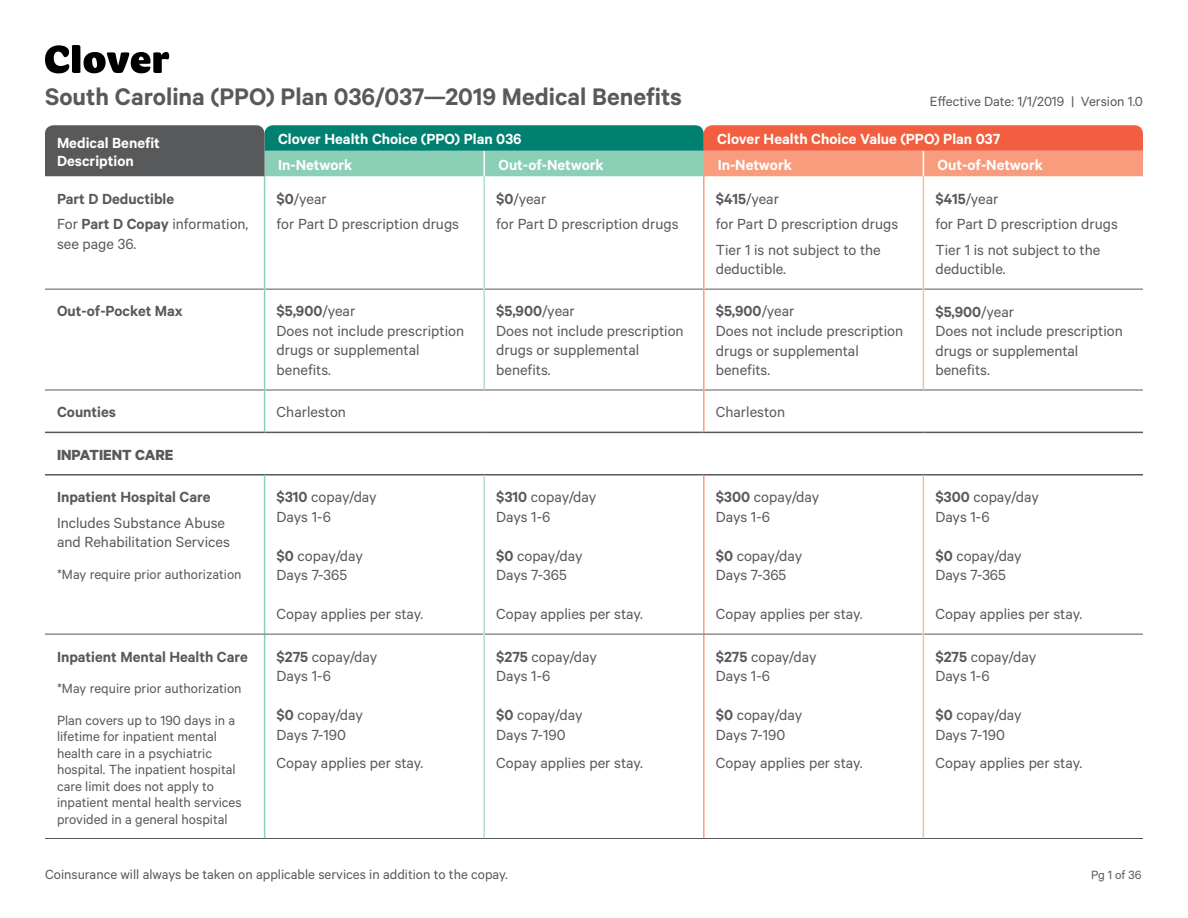
<style>
.page{position:relative;width:1188px;height:918px;background:#fff}
.page>*{position:absolute;margin:0;border:0;box-sizing:border-box;transform-origin:0 0}
.t1{font:600 27px "Calibre";color:#58595b}
.t2{font:16.5px/19.5px "Calibre";color:#58595b}
.t3{font:600 16.5px/18px "Calibre";color:#fff}
.t4{font:600 16.5px/25.5px "Calibre";color:#58595b}
.t5{font:700 16.5px "Calibre";color:#58595b}
.t6{font:15px/16.5px "Calibre";color:#58595b}
.t7{font:13.5px "Calibre";color:#58595b}
.s1{font-weight:400}
.s2{font-weight:600}
</style>
<div class="page">
<hr style="left:45px;top:289px;width:219px;height:1px;background:#58595b">
<hr style="left:265px;top:289px;width:218px;height:1px;background:#58595b">
<hr style="left:485px;top:289px;width:218px;height:1px;background:#58595b">
<hr style="left:705px;top:289px;width:218px;height:1px;background:#58595b">
<hr style="left:924px;top:289px;width:219px;height:1px;background:#58595b">
<hr style="left:45px;top:390px;width:219px;height:1px;background:#58595b">
<hr style="left:265px;top:390px;width:219px;height:1px;background:#58595b">
<hr style="left:484px;top:390px;width:219px;height:1px;background:#58595b">
<hr style="left:705px;top:390px;width:218px;height:1px;background:#58595b">
<hr style="left:923px;top:390px;width:220px;height:1px;background:#58595b">
<hr style="left:45px;top:432px;width:220px;height:1px;background:#58595b">
<hr style="left:265px;top:432px;width:219px;height:1px;background:#58595b">
<hr style="left:484px;top:432px;width:220px;height:1px;background:#58595b">
<hr style="left:704px;top:432px;width:219px;height:1px;background:#58595b">
<hr style="left:923px;top:432px;width:220px;height:1px;background:#58595b">
<hr style="left:45px;top:474px;width:220px;height:2px;background:#58595b">
<hr style="left:265px;top:474px;width:219px;height:2px;background:#58595b">
<hr style="left:484px;top:474px;width:220px;height:2px;background:#58595b">
<hr style="left:704px;top:474px;width:219px;height:2px;background:#58595b">
<hr style="left:923px;top:474px;width:220px;height:2px;background:#58595b">
<hr style="left:703px;top:176px;width:2px;height:113px;background:#f79d7e">
<hr style="left:703px;top:289px;width:2px;height:101px;background:#f79d7e">
<hr style="left:703px;top:390px;width:2px;height:42px;background:#f79d7e">
<hr style="left:703px;top:476px;width:2px;height:158px;background:#f79d7e">
<hr style="left:703px;top:634px;width:2px;height:204px;background:#f79d7e">
<hr style="left:264px;top:176px;width:1px;height:113px;background:#8ccfb7">
<hr style="left:264px;top:289px;width:1px;height:101px;background:#8ccfb7">
<hr style="left:264px;top:390px;width:1px;height:42px;background:#8ccfb7">
<hr style="left:264px;top:476px;width:1px;height:158px;background:#8ccfb7">
<hr style="left:264px;top:634px;width:1px;height:204px;background:#8ccfb7">
<hr style="left:45px;top:838px;width:220px;height:1px;background:#58595b">
<hr style="left:265px;top:838px;width:219px;height:1px;background:#58595b">
<hr style="left:484px;top:838px;width:220px;height:1px;background:#58595b">
<hr style="left:704px;top:838px;width:219px;height:1px;background:#58595b">
<hr style="left:923px;top:838px;width:220px;height:1px;background:#58595b">
<hr style="left:45px;top:634px;width:220px;height:1px;background:#58595b">
<hr style="left:265px;top:634px;width:218px;height:1px;background:#58595b">
<hr style="left:485px;top:634px;width:219px;height:1px;background:#58595b">
<hr style="left:704px;top:634px;width:219px;height:1px;background:#58595b">
<hr style="left:924px;top:634px;width:219px;height:1px;background:#58595b">
<hr style="left:923px;top:176px;width:1px;height:113px;background:#fabba3">
<hr style="left:923px;top:289px;width:1px;height:101px;background:#fabba3">
<hr style="left:923px;top:476px;width:1px;height:158px;background:#fabba3">
<hr style="left:923px;top:634px;width:1px;height:204px;background:#fabba3">
<hr style="left:483px;top:176px;width:2px;height:113px;background:#b4dece">
<hr style="left:483px;top:289px;width:2px;height:101px;background:#b4dece">
<hr style="left:483px;top:476px;width:2px;height:158px;background:#b4dece">
<hr style="left:483px;top:634px;width:2px;height:204px;background:#b4dece">
<svg style="left:45px;top:45px;width:124px;height:28px"></svg>
<svg style="left:45px;top:125px;width:1098px;height:51px;background:#908874"></svg>
<h1 class="t1" style="left:45px;top:81px;width:639px">South Carolina (PPO) Plan 036/037—2019 Medical Benefits</h1>
<p class="t3" style="left:57px;top:133px;width:104px">Medical Benefit<br>Description</p>
<p class="t6" style="left:930px;top:92px;width:215px">Effective Date: 1/1/2019 | Version 1.0</p>
<p class="t3" style="left:278px;top:130px;width:245px">Clover Health Choice (PPO) Plan 036</p>
<p class="t3" style="left:717px;top:130px;width:284px">Clover Health Choice Value (PPO) Plan 037</p>
<p class="t3" style="left:278px;top:155px;width:76px">In-Network</p>
<p class="t3" style="left:498px;top:155px;width:107px">Out-of-Network</p>
<p class="t3" style="left:718px;top:155px;width:76px">In-Network</p>
<p class="t3" style="left:938px;top:155px;width:107px">Out-of-Network</p>
<p class="t4" style="left:57px;top:185px;width:193px">Part D Deductible<br><span class="s1">For</span> Part D Copay <span class="s1">information,</span></p>
<p class="t2" style="left:57px;top:233px;width:81px">see page 36.</p>
<p class="t2" style="left:277px;top:185px;width:184px;line-height:25.5px"><span class="s2">$0</span>/year<br>for Part D prescription drugs</p>
<p class="t2" style="left:496px;top:185px;width:184px;line-height:25.5px"><span class="s2">$0</span>/year<br>for Part D prescription drugs</p>
<p class="t2" style="left:716px;top:185px;width:184px;line-height:25.5px"><span class="s2">$415</span>/year<br>for Part D prescription drugs<br>Tier 1 is not subject to the</p>
<p class="t2" style="left:716px;top:259px;width:72px">deductible.</p>
<p class="t2" style="left:935px;top:185px;width:184px;line-height:25.5px"><span class="s2">$415</span>/year<br>for Part D prescription drugs<br>Tier 1 is not subject to the</p>
<p class="t2" style="left:935px;top:259px;width:72px">deductible.</p>
<p class="t4" style="left:57px;top:298px;width:127px">Out-of-Pocket Max</p>
<p class="t2" style="left:277px;top:301px;width:189px"><span class="s2">$5,900</span>/year<br>Does not include prescription drugs or supplemental benefits.</p>
<p class="t2" style="left:496px;top:301px;width:189px"><span class="s2">$5,900</span>/year<br>Does not include prescription drugs or supplemental benefits.</p>
<p class="t2" style="left:716px;top:301px;width:189px"><span class="s2">$5,900</span>/year<br>Does not include prescription drugs or supplemental benefits.</p>
<p class="t2" style="left:935px;top:301px;width:189px"><span class="s2">$5,900</span>/year<br>Does not include prescription drugs or supplemental benefits.</p>
<p class="t4" style="left:57px;top:399px;width:61px">Counties</p>
<p class="t2" style="left:277px;top:402px;width:71px">Charleston</p>
<p class="t2" style="left:716px;top:402px;width:71px">Charleston</p>
<p class="t5" style="left:57px;top:445px;width:118px">INPATIENT CARE</p>
<p class="t4" style="left:57px;top:484px;width:155px">Inpatient Hospital Care</p>
<p class="t2" style="left:57px;top:512px;width:174px">Includes Substance Abuse and Rehabilitation Services</p>
<p class="t6" style="left:57px;top:565px;width:186px">*May require prior authorization</p>
<p class="t2" style="left:277px;top:487px;width:102px"><span class="s2">$310</span> copay/day<br>Days 1-6</p>
<p class="t2" style="left:277px;top:545px;width:88px"><span class="s2">$0</span> copay/day<br>Days 7-365</p>
<p class="t2" style="left:277px;top:604px;width:148px">Copay applies per stay.</p>
<p class="t2" style="left:496px;top:487px;width:102px"><span class="s2">$310</span> copay/day<br>Days 1-6</p>
<p class="t2" style="left:496px;top:545px;width:88px"><span class="s2">$0</span> copay/day<br>Days 7-365</p>
<p class="t2" style="left:496px;top:604px;width:148px">Copay applies per stay.</p>
<p class="t2" style="left:716px;top:487px;width:105px"><span class="s2">$300</span> copay/day<br>Days 1-6</p>
<p class="t2" style="left:716px;top:545px;width:88px"><span class="s2">$0</span> copay/day<br>Days 7-365</p>
<p class="t2" style="left:716px;top:604px;width:148px">Copay applies per stay.</p>
<p class="t2" style="left:935px;top:487px;width:105px"><span class="s2">$300</span> copay/day<br>Days 1-6</p>
<p class="t2" style="left:935px;top:545px;width:88px"><span class="s2">$0</span> copay/day<br>Days 7-365</p>
<p class="t2" style="left:935px;top:604px;width:148px">Copay applies per stay.</p>
<p class="t4" style="left:57px;top:643px;width:192px">Inpatient Mental Health Care</p>
<p class="t6" style="left:57px;top:672px;width:186px;line-height:31.5px">*May require prior authorization<br>Plan covers up to 190 days in a</p>
<p class="t6" style="left:57px;top:728px;width:186px">lifetime for inpatient mental health care in a psychiatric hospital. The inpatient hospital care limit does not apply to inpatient mental health services provided in a general hospital</p>
<p class="t2" style="left:277px;top:646px;width:102px"><span class="s2">$275</span> copay/day<br>Days 1-6</p>
<p class="t2" style="left:277px;top:705px;width:88px"><span class="s2">$0</span> copay/day<br>Days 7-190</p>
<p class="t2" style="left:277px;top:753px;width:148px">Copay applies per stay.</p>
<p class="t2" style="left:496px;top:646px;width:102px"><span class="s2">$275</span> copay/day<br>Days 1-6</p>
<p class="t2" style="left:496px;top:705px;width:88px"><span class="s2">$0</span> copay/day<br>Days 7-190</p>
<p class="t2" style="left:496px;top:753px;width:148px">Copay applies per stay.</p>
<p class="t2" style="left:716px;top:646px;width:102px"><span class="s2">$275</span> copay/day<br>Days 1-6</p>
<p class="t2" style="left:716px;top:705px;width:88px"><span class="s2">$0</span> copay/day<br>Days 7-190</p>
<p class="t2" style="left:716px;top:753px;width:148px">Copay applies per stay.</p>
<p class="t2" style="left:935px;top:646px;width:102px"><span class="s2">$275</span> copay/day<br>Days 1-6</p>
<p class="t2" style="left:935px;top:705px;width:88px"><span class="s2">$0</span> copay/day<br>Days 7-190</p>
<p class="t2" style="left:935px;top:753px;width:148px">Copay applies per stay.</p>
<p class="t6" style="left:45px;top:866px;width:464px">Coinsurance will always be taken on applicable services in addition to the copay.</p>
<p class="t7" style="left:1091px;top:867px;width:52px">Pg 1 of 36</p>
</div>
